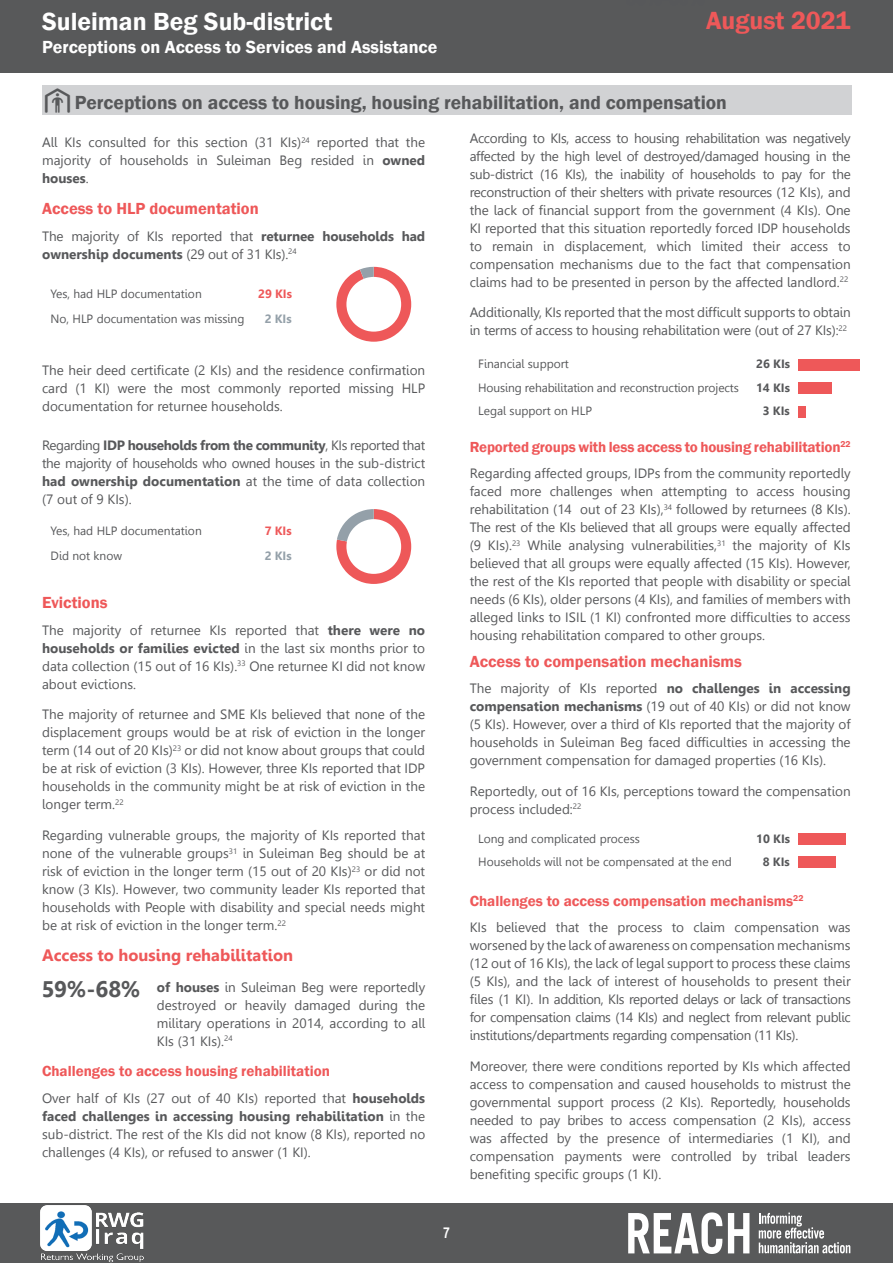
<style>
.page{position:relative;width:893px;height:1263px;background:#fff}
.page>*{position:absolute;margin:0;border:0;box-sizing:border-box;transform-origin:0 0}
.t1{font:157.5px "Chartwell Bars Vertical";color:#ee5859}
.Body{font:105px "Chartwell Pies";color:#ee5859}
.REACH_title_white{font:600 25.5px "Franklin Gothic";color:#fff}
.REACH_title_white-2{font:600 25.5px "Franklin Gothic";color:#ee5859}
.REACH_body_text_grey{font:700 22.5px "Leelawadee";color:#57585a}
.REACH_section_subtit{font:600 19.5px "Franklin Gothic";color:#57585a}
.REACH_title_white-3{font:600 18px "Franklin Gothic";color:#fff}
.REACH_paragraph{font:600 16.5px "Franklin Gothic";color:#ee5859}
.REACH_section_subtit-2{font:600 16.5px "Franklin Gothic";color:#ee5859}
.REACH_section_subtit-3{font:700 16.5px "Leelawadee";color:#ee5859}
.REACH_paragraph-2{font:600 15px "Franklin Gothic";color:#ee5859}
.t2{font:700 15px "Arial Narrow";color:#fff}
.REACH_paragraph-3{font:13.5px/18px "Leelawadee";color:#57585a;text-align:justify}
.REACH_paragraph-4{font:12px "Leelawadee";color:#57585a}
.REACH_paragraph-5{font:700 12px "Leelawadee";color:#57585a}
.REACH_paragraph-6{font:700 12px "Leelawadee";color:#ee5859}
.REACH_paragraph-7{font:700 12px "Leelawadee";color:#94a0a9}
.s1{font-weight:700}
.s2{color:#94a0a9}
.s3{color:#fff}
</style>
<div class="page">
<div style="left:0;top:1203px;width:893px;height:60px;background:#58595a"></div>
<div style="left:0;top:0;width:893px;height:72px;background:#58595a"></div>
<svg style="left:759px;top:1212px;width:91px;height:41px"></svg>
<svg style="left:628px;top:1212px;width:94px;height:42px"></svg>
<svg style="left:728px;top:1213px;width:21px;height:40px"></svg>
<img style="left:40px;top:1205px;width:104px;height:58px">
<div style="left:42px;top:85px;width:810px;height:30px;background:#d1d2d4"></div>
<p class="REACH_title_white" style="left:42px;top:6px;width:292px">Suleiman Beg Sub-district</p>
<p class="REACH_title_white-2" style="left:706px;top:5px;width:146px">August 2021</p>
<p class="REACH_title_white-3" style="left:42px;top:35px;width:397px">Perceptions on Access to Services and Assistance</p>
<p class="REACH_section_subtit" style="left:75px;top:91px;width:654px">Perceptions on access to housing, housing rehabilitation, and compensation</p>
<p class="REACH_paragraph-3" style="left:470px;top:129px;width:383px">According to KIs, access to housing rehabilitation was negatively affected by the high level of destroyed/damaged housing in the sub-district (16 KIs), the inability of households to pay for the reconstruction of their shelters with private resources (12 KIs), and the lack of financial support from the government (4 KIs). One KI reported that this situation reportedly forced IDP households to remain in displacement, which limited their access to compensation mechanisms due to the fact that compensation claims had to be presented in person by the affected landlord.<sup>22</sup></p>
<p class="REACH_paragraph-3" style="left:470px;top:304px;width:382px">Additionally, KIs reported that the most difficult supports to obtain in terms of access to housing rehabilitation were (out of 27 KIs):<sup>22</sup></p>
<p class="REACH_paragraph-4" style="left:478px;top:357px;width:92px">Financial support</p>
<p class="REACH_paragraph-5" style="left:756px;top:357px;width:35px">26 KIs</p>
<p class="REACH_paragraph-4" style="left:478px;top:381px;width:262px">Housing rehabilitation and reconstruction projects</p>
<p class="REACH_paragraph-5" style="left:756px;top:381px;width:35px">14 KIs</p>
<p class="REACH_paragraph-4" style="left:478px;top:404px;width:115px">Legal support on HLP</p>
<p class="REACH_paragraph-5" style="left:763px;top:404px;width:29px">3 KIs</p>
<p class="REACH_paragraph-2" style="left:470px;top:437px;width:382px">Reported groups with less access to housing rehabilitation<sup>22</sup></p>
<p class="REACH_paragraph-3" style="left:470px;top:464px;width:383px">Regarding affected groups, IDPs from the community reportedly faced more challenges when attempting to access housing rehabilitation (14 out of 23 KIs),<sup>34</sup> followed by returnees (8 KIs).<br>The rest of the KIs believed that all groups were equally affected (9 KIs).<sup>23</sup> While analysing vulnerabilities,<sup>31</sup> the majority of KIs believed that all groups were equally affected (15 KIs). However, the rest of the KIs reported that people with disability or special needs (6 KIs), older persons (4 KIs), and families of members with alleged links to ISIL (1 KI) confronted more difficulties to access housing rehabilitation compared to other groups.</p>
<p class="REACH_section_subtit-2" style="left:470px;top:651px;width:274px">Access to compensation mechanisms</p>
<p class="REACH_paragraph-3" style="left:470px;top:679px;width:383px">The majority of KIs reported <span class="s1">no challenges in accessing compensation mechanisms</span> (19 out of 40 KIs) or did not know (5 KIs). However, over a third of KIs reported that the majority of households in Suleiman Beg faced difficulties in accessing the government compensation for damaged properties (16 KIs).</p>
<p class="REACH_paragraph-3" style="left:470px;top:782px;width:383px">Reportedly, out of 16 KIs, perceptions toward the compensation process included:<sup>22</sup></p>
<p class="REACH_paragraph-4" style="left:478px;top:832px;width:163px">Long and complicated process</p>
<p class="REACH_paragraph-5" style="left:756px;top:832px;width:35px">10 KIs</p>
<p class="REACH_paragraph-4" style="left:478px;top:855px;width:255px">Households will not be compensated at the end</p>
<p class="REACH_paragraph-5" style="left:763px;top:855px;width:29px">8 KIs</p>
<p class="REACH_paragraph-2" style="left:470px;top:891px;width:335px">Challenges to access compensation mechanisms<sup>22</sup></p>
<p class="REACH_paragraph-3" style="left:470px;top:918px;width:383px">KIs believed that the process to claim compensation was worsened by the lack of awareness on compensation mechanisms (12 out of 16 KIs), the lack of legal support to process these claims (5 KIs), and the lack of interest of households to present their files (1 KI). In addition, KIs reported delays or lack of transactions for compensation claims (14 KIs) and neglect from relevant public institutions/departments regarding compensation (11 KIs).</p>
<p class="REACH_paragraph-3" style="left:470px;top:1057px;width:383px">Moreover, there were conditions reported by KIs which affected access to compensation and caused households to mistrust the governmental support process (2 KIs). Reportedly, households needed to pay bribes to access compensation (2 KIs), access was affected by the presence of intermediaries (1 KI), and compensation payments were controlled by tribal leaders benefiting specific groups (1 KI).</p>
<p class="REACH_paragraph-3" style="left:42px;top:134px;width:385px">All KIs consulted for this section (31 KIs)<sup>24</sup> reported that the majority of households in Suleiman Beg resided in <span class="s1">owned houses</span>.</p>
<p class="REACH_paragraph" style="left:42px;top:198px;width:218px">Access to HLP documentation</p>
<p class="REACH_paragraph-3" style="left:42px;top:227px;width:385px">The majority of KIs reported that <span class="s1">returnee households had ownership documents</span> (29 out of 31 KIs).<sup>24</sup></p>
<p class="REACH_paragraph-4" style="left:51px;top:287px;width:153px">Yes, had HLP documentation</p>
<p class="REACH_paragraph-6" style="left:258px;top:287px;width:35px">29 KIs</p>
<p class="REACH_paragraph-4" style="left:51px;top:312px;width:195px">No, HLP documentation was missing</p>
<p class="REACH_paragraph-7" style="left:265px;top:312px;width:29px">2 KIs</p>
<p class="REACH_paragraph-3" style="left:42px;top:361px;width:385px">The heir deed certificate (2 KIs) and the residence confirmation card (1 KI) were the most commonly reported missing HLP documentation for returnee households.</p>
<p class="REACH_paragraph-3" style="left:42px;top:437px;width:385px">Regarding <span class="s1">IDP households from the community</span>, KIs reported that the majority of households who owned houses in the sub-district <span class="s1">had ownership documentation</span> at the time of data collection (7 out of 9 KIs).</p>
<p class="REACH_paragraph-4" style="left:51px;top:524px;width:153px">Yes, had HLP documentation</p>
<p class="REACH_paragraph-6" style="left:265px;top:524px;width:29px">7 KIs</p>
<p class="REACH_paragraph-4" style="left:51px;top:549px;width:73px">Did not know</p>
<p class="REACH_paragraph-7" style="left:265px;top:549px;width:29px">2 KIs</p>
<p class="REACH_paragraph" style="left:42px;top:592px;width:67px">Evictions</p>
<p class="REACH_paragraph-3" style="left:42px;top:621px;width:385px">The majority of returnee KIs reported that <span class="s1">there were no households or families evicted</span> in the last six months prior to data collection (15 out of 16 KIs).<sup>33</sup> One returnee KI did not know about evictions.</p>
<p class="REACH_paragraph-3" style="left:42px;top:706px;width:385px">The majority of returnee and SME KIs believed that none of the displacement groups would be at risk of eviction in the longer term (14 out of 20 KIs)<sup>23</sup> or did not know about groups that could be at risk of eviction (3 KIs). However, three KIs reported that IDP households in the community might be at risk of eviction in the longer term.<sup>22</sup></p>
<p class="REACH_paragraph-3" style="left:42px;top:826px;width:385px">Regarding vulnerable groups, the majority of KIs reported that none of the vulnerable groups<sup>31</sup> in Suleiman Beg should be at risk of eviction in the longer term (15 out of 20 KIs)<sup>23</sup> or did not know (3 KIs). However, two community leader KIs reported that households with People with disability and special needs might be at risk of eviction in the longer term.<sup>22</sup></p>
<p class="REACH_section_subtit-3" style="left:42px;top:945px;width:253px">Access to housing rehabilitation</p>
<p class="REACH_paragraph-3" style="left:157px;top:978px;width:270px"><span class="s1">of houses</span> in Suleiman Beg were reportedly destroyed or heavily damaged during the military operations in 2014, according to all KIs (31 KIs).<sup>24</sup></p>
<p class="REACH_paragraph-2" style="left:42px;top:1062px;width:289px">Challenges to access housing rehabilitation</p>
<p class="REACH_paragraph-3" style="left:42px;top:1089px;width:385px">Over half of KIs (27 out of 40 KIs) reported that <span class="s1">households faced challenges in accessing housing rehabilitation</span> in the sub-district. The rest of the KIs did not know (8 KIs), reported no challenges (4 KIs), or refused to answer (1 KI).</p>
<p class="Body" style="left:331px;top:240px;width:157px">94<span class="s2">6</span><span class="s3">L</span></p>
<p class="t1" style="left:949px;top:350px;width:77px;rotate:90deg">52+28+6</p>
<p class="Body" style="left:331px;top:482px;width:166px">78<span class="s2">22</span><span class="s3">L</span></p>
<p class="t1" style="left:949px;top:824px;width:53px;rotate:90deg">40+32</p>
<p class="REACH_body_text_grey" style="left:42px;top:976px;width:100px">59%-68%</p>
<p class="t2" style="left:443px;top:1222px;width:8px">7</p>
</div>
